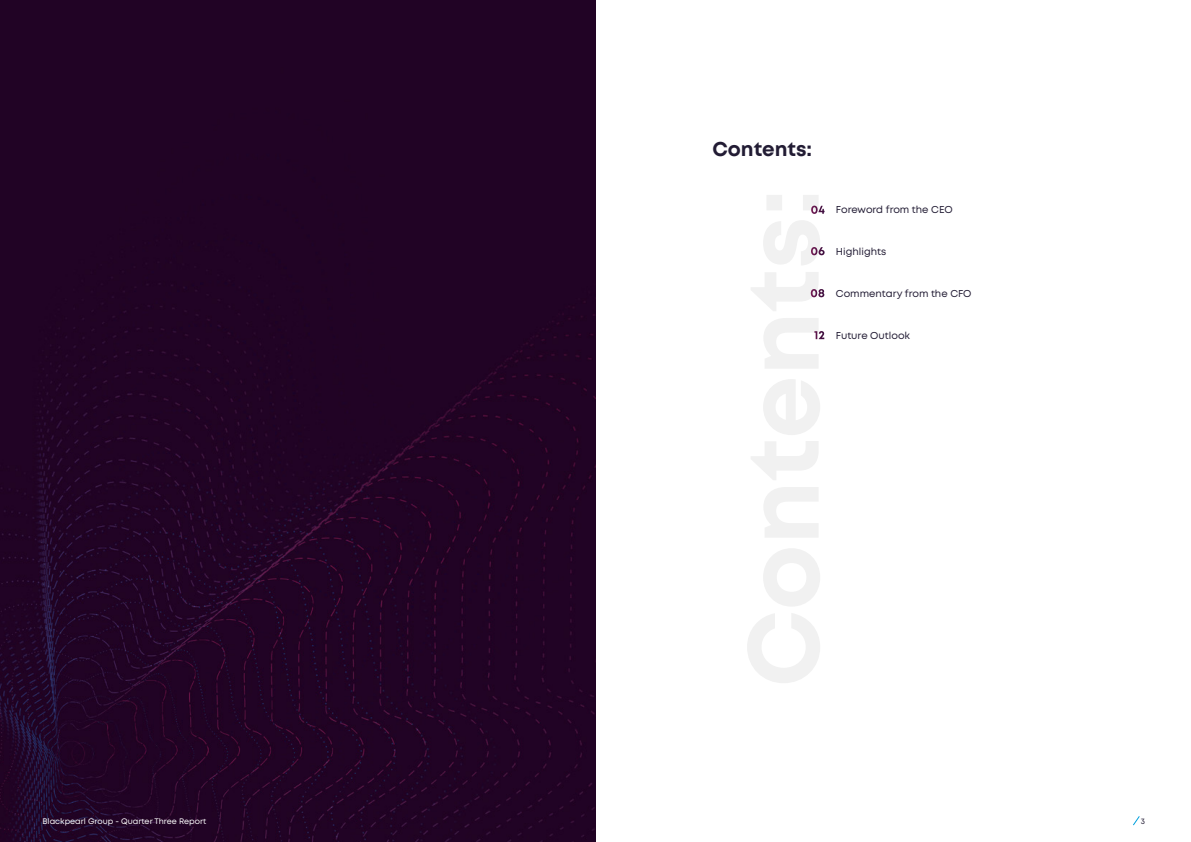
<style>
.page{position:relative;width:1191px;height:842px;background:#fff}
.page>*{position:absolute;margin:0;border:0;box-sizing:border-box;transform-origin:0 0}
.t1{font:700 20px "Mont";color:#221c34}
.t2{font:10px "Mont";color:#221c34}
.t3{font:8px "Mont";color:#fff}
.t4{font:8px "Mont";color:#221c34}
.s1{font-weight:700;font-size:12px;color:#fff}
</style>
<div class="page">
<div style="left:0;top:0;width:595px;height:842px;background:#210325"></div>
<svg style="left:1133px;top:816px;width:7px;height:10px"></svg>
<h1 class="t1" style="left:712px;top:136px;width:101px">Contents:</h1>
<p class="t2" style="left:810px;top:203px;width:144px"><span class="s1">04</span> Foreword from the CEO</p>
<p class="t2" style="left:810px;top:245px;width:77px"><span class="s1">06</span> Highlights</p>
<p class="t2" style="left:810px;top:287px;width:163px"><span class="s1">08</span> Commentary from the CFO</p>
<p class="t2" style="left:814px;top:329px;width:98px"><span class="s1">12</span> Future Outlook</p>
<p class="t3" style="left:43px;top:816px;width:165px">Blackpearl Group - Quarter Three Report</p>
<p class="t4" style="left:1141px;top:816px;width:6px">3</p>
</div>
